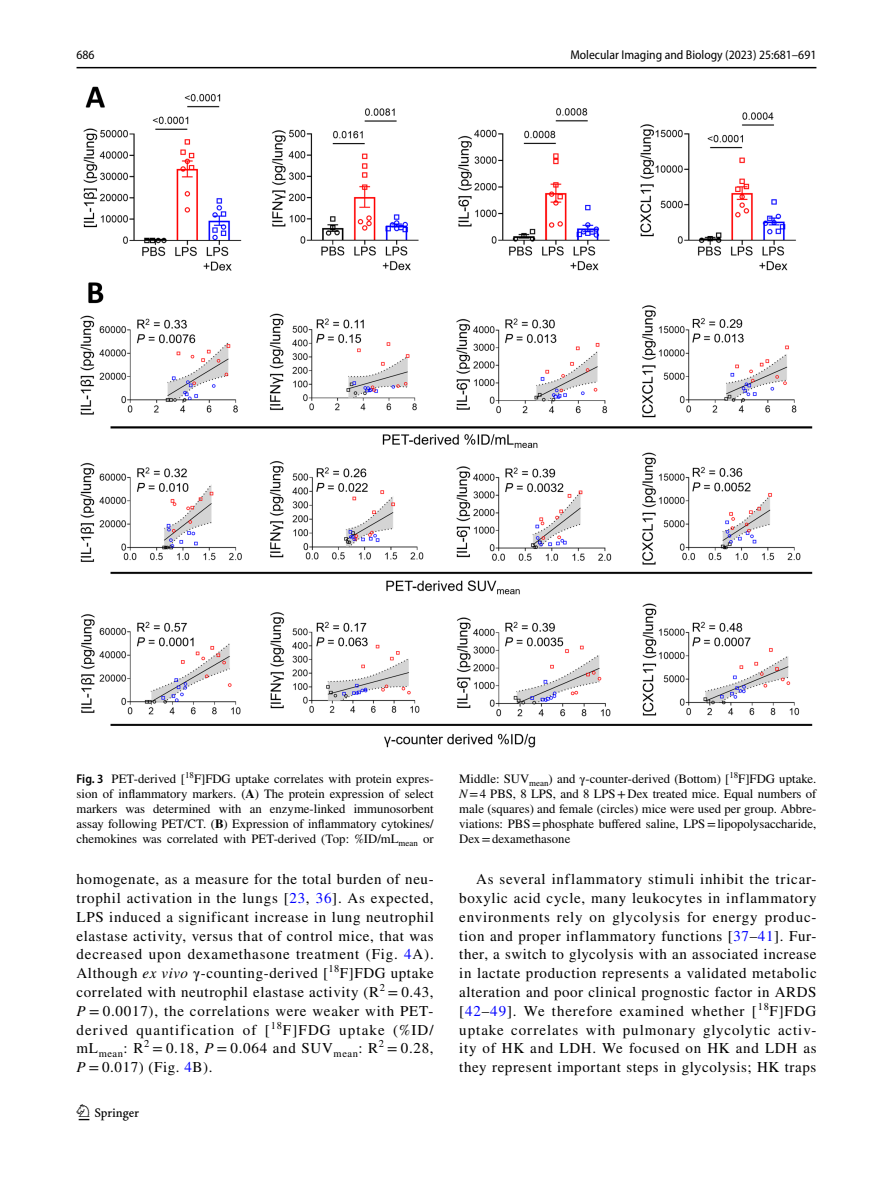
<style>
.page{position:relative;width:893px;height:1187px;background:#fff}
.page>*{position:absolute;margin:0;border:0;box-sizing:border-box;transform-origin:0 0}
.t1{font:22.5px "Springnew Regular 2";color:#000}
.t2{font:15px/18.8px "STIX";letter-spacing:.045em;color:#000;text-align:justify}
.t3{font:12.75px/15px "STIX";color:#000;text-align:justify}
.t4{font:semi-condensed 12.75px "Myriad Pro";color:#000}
.s1{font-family:"Myriad Pro";font-weight:600;font-stretch:semi-condensed}
.s2{font-weight:700}
.s3{font-style:italic}
.s4{color:#00f}
</style>
<div class="page">
<hr style="left:77px;top:67px;width:739px;height:1px;background:#000">
<img style="left:81px;top:87px;width:731px;height:660px">
<p class="t4" style="left:77px;top:48px;width:20px">686</p>
<p class="t4" style="left:570px;top:48px;width:248px">Molecular Imaging and Biology (2023) 25:681–691</p>
<p class="t3" style="left:77px;top:772px;width:359px"><span class="s1">Fig. 3</span> PET-derived [<sup>18</sup>F]FDG uptake correlates with protein expres&shy;sion of inflammatory markers. (<span class="s2">A</span>) The protein expression of select markers was determined with an enzyme-linked immunosorbent assay following PET/CT. (<span class="s2">B</span>) Expression of inflammatory cytokines/ chemokines was correlated with PET-derived (Top: %ID/mL<sub>mean</sub> or</p>
<p class="t3" style="left:459px;top:772px;width:359px">Middle: SUV<sub>mean</sub>) and γ-counter-derived (Bottom) [<sup>18</sup>F]FDG uptake.<br><span class="s3">N</span>=4 PBS, 8 LPS, and 8 LPS+Dex treated mice. Equal numbers of male (squares) and female (circles) mice were used per group. Abbre&shy;viations: PBS=phosphate buffered saline, LPS=lipopolysaccharide, Dex=dexamethasone</p>
<p class="t2" style="left:77px;top:871px;width:359px">homogenate, as a measure for the total burden of neu&shy;trophil activation in the lungs [<span class="s4">23</span>, <span class="s4">36</span>]. As expected, LPS induced a significant increase in lung neutrophil elastase activity, versus that of control mice, that was decreased upon dexamethasone treatment (Fig. <span class="s4">4</span>A).<br>Although <span class="s3">ex vivo</span> γ-counting-derived [<sup>18</sup>F]FDG uptake correlated with neutrophil elastase activity (R<sup>2</sup> = 0.43, <span class="s3">P</span> = 0.0017), the correlations were weaker with PET&shy;derived quantification of [<sup>18</sup>F]FDG uptake (%ID/ mL<sub>mean</sub>: R<sup>2</sup> = 0.18, <span class="s3">P</span> = 0.064 and SUV<sub>mean</sub>: R<sup>2</sup> = 0.28, <span class="s3">P</span> = 0.017) (Fig. <span class="s4">4</span>B).</p>
<p class="t2" style="left:459px;top:871px;width:359px;text-indent:17px">As several inflammatory stimuli inhibit the tricar&shy;boxylic acid cycle, many leukocytes in inflammatory environments rely on glycolysis for energy produc&shy;tion and proper inflammatory functions [<span class="s4">37</span>–<span class="s4">41</span>]. Fur&shy;ther, a switch to glycolysis with an associated increase in lactate production represents a validated metabolic alteration and poor clinical prognostic factor in ARDS [<span class="s4">42</span>–<span class="s4">49</span>]. We therefore examined whether [<sup>18</sup>F]FDG uptake correlates with pulmonary glycolytic activ&shy;ity of HK and LDH. We focused on HK and LDH as they represent important steps in glycolysis; HK traps</p>
<h1 class="t1" style="left:79px;top:1104px;width:62px">1 3</h1>
</div>
